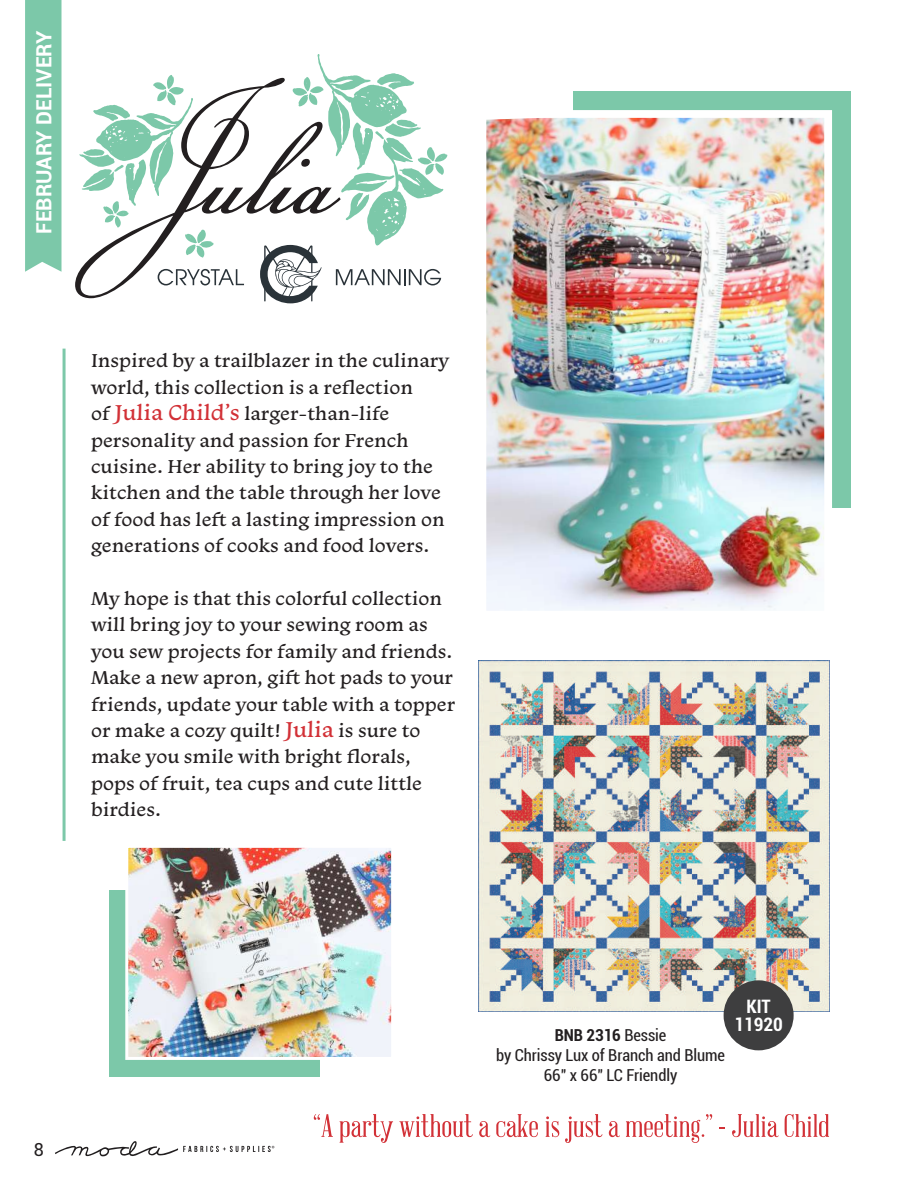
<style>
.page{position:relative;width:918px;height:1188px;background:#fff}
.page>*{position:absolute;margin:0;border:0;box-sizing:border-box;transform-origin:0 0}
.t1{font:700 21px "Roboto";color:#fff}
.t2{font:19.5px/26.4px "Monarcha";color:#231f20}
.t3{font:700 condensed 18.6px/17.4px "Roboto";letter-spacing:-.005em;color:#fff;text-align:center}
.t4{font:18px "Roboto";color:#231f20}
.t5{font:condensed 16.5px/19.8px "Roboto";letter-spacing:-.005em;color:#231f20;text-align:center}
.s1{font-size:22.5px;color:#d23137}
.s2{font-weight:700}
</style>
<div class="page">
<div style="left:573px;top:91px;width:277px;height:417px;background:#7cc8a9"></div>
<div style="left:109px;top:890px;width:211px;height:187px;background:#7cc8a9"></div>
<img style="left:487px;top:119px;width:336px;height:491px">
<div style="left:478px;top:110px;width:354px;height:509px;border:8px solid #fff"></div>
<img style="left:129px;top:849px;width:261px;height:207px">
<div style="left:125px;top:845px;width:269px;height:215px;border:3px solid #fff"></div>
<svg style="left:314px;top:1114px;width:19px;height:23px"></svg>
<svg style="left:340px;top:1114px;width:53px;height:29px"></svg>
<svg style="left:399px;top:1114px;width:74px;height:23px"></svg>
<svg style="left:479px;top:1121px;width:11px;height:16px"></svg>
<svg style="left:496px;top:1114px;width:42px;height:23px"></svg>
<svg style="left:546px;top:1116px;width:13px;height:21px"></svg>
<svg style="left:565px;top:1114px;width:37px;height:29px"></svg>
<svg style="left:609px;top:1121px;width:11px;height:16px"></svg>
<svg style="left:626px;top:1114px;width:86px;height:29px"></svg>
<svg style="left:732px;top:1114px;width:47px;height:23px"></svg>
<svg style="left:785px;top:1114px;width:44px;height:23px"></svg>
<hr style="left:63px;top:349px;width:3px;height:492px;background:#7cc8a9">
<img style="left:478px;top:661px;width:351px;height:350px">
<svg style="left:79px;top:54px;width:368px;height:249px"></svg>
<div style="left:724px;top:980px;width:70px;height:70px;background:#3e3e3f;border-radius:50%"></div>
<svg style="left:25px;top:0;width:37px;height:272px;background:#80c9ab"></svg>
<svg style="left:55px;top:1141px;width:219px;height:15px"></svg>
<p class="t1" style="left:29px;top:234px;width:205px;rotate:-90deg">FEBRUARY DELIVERY</p>
<p class="t2" style="left:91px;top:347px;width:359px">Inspired by a trailblazer in the culinary world, this collection is a reflection<br>of <span class="s1">Julia Child’s</span> larger-than-life personality and passion for French cuisine. Her ability to bring joy to the kitchen and the table through her love of food has left a lasting impression on generations of cooks and food lovers.</p>
<p class="t2" style="left:91px;top:585px;width:366px">My hope is that this colorful collection will bring joy to your sewing room as you sew projects for family and friends.<br>Make a new apron, gift hot pads to your friends, update your table with a topper or make a cozy quilt! <span class="s1">Julia</span> is sure to make you smile with bright florals, pops of fruit, tea cups and cute little birdies.</p>
<p class="t4" style="left:34px;top:1137px;width:12px">8</p>
<p class="t5" style="left:496px;top:1025px;width:230px"><span class="s2">BNB 2316</span> Bessie<br>by Chrissy Lux of Branch and Blume<br>66" x 66" LC Friendly</p>
<p class="t3" style="left:734px;top:997px;width:50px">KIT<br>11920</p>
</div>
